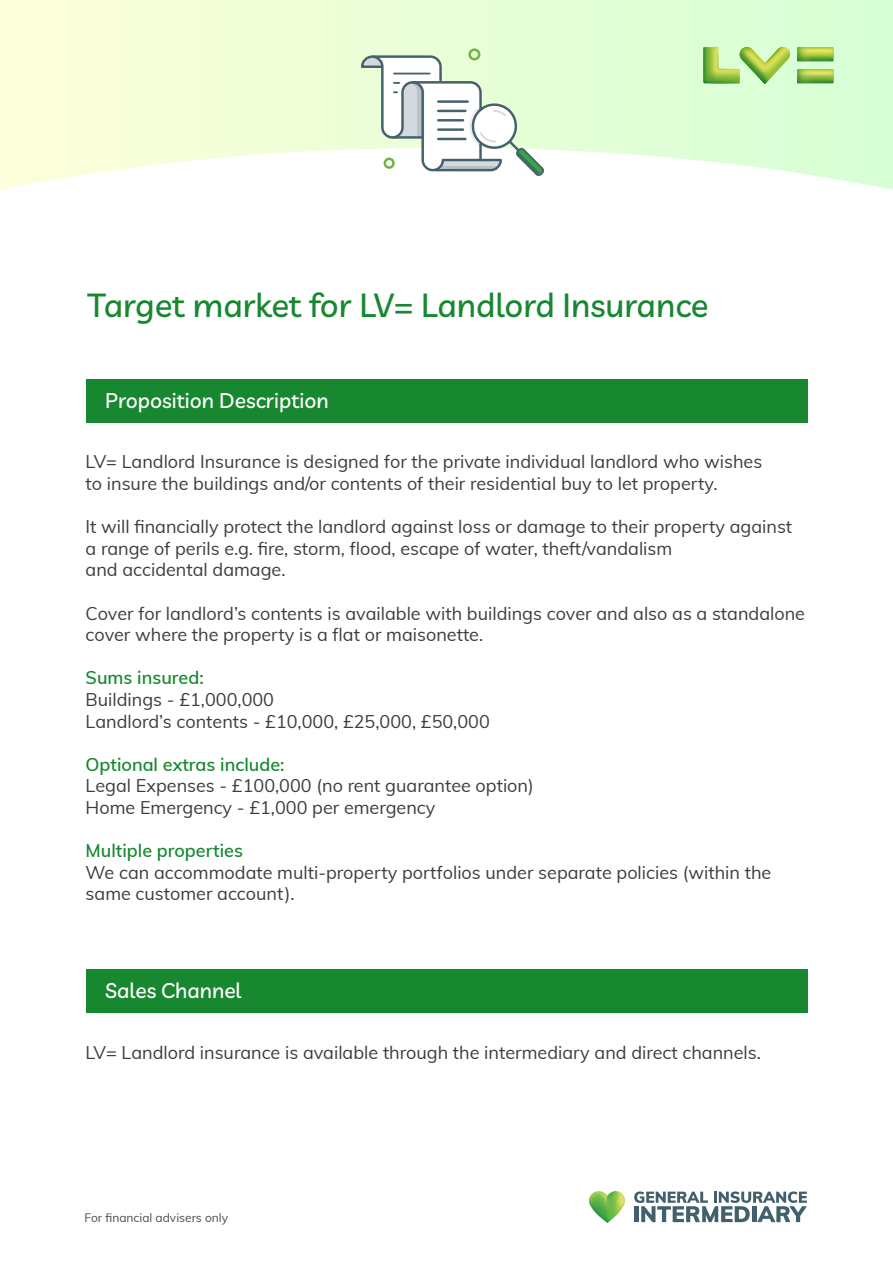
<style>
.page{position:relative;width:893px;height:1263px;background:#fff}
.page>*{position:absolute;margin:0;border:0;box-sizing:border-box;transform-origin:0 0}
.t1{font:500 33px "Livvic";color:#178830}
.t2{font:500 21px "Livvic";color:#fff}
.t3{font:18px/21.6px "Muli";color:#3d3d3d}
.t4{font:600 18px "Muli";color:#178830}
.t5{font:12px "Muli";color:#4b4c4d}
</style>
<div class="page">
<svg style="left:0;top:0;width:893px;height:190px;background:#ecfedd"></svg>
<svg style="left:703px;top:47px;width:130px;height:37px;background:#b0d77d"></svg>
<div style="left:86px;top:379px;width:721px;height:44px;background:#178830"></div>
<div style="left:86px;top:969px;width:721px;height:44px;background:#178830"></div>
<svg style="left:634px;top:1191px;width:173px;height:31px"></svg>
<img style="left:590px;top:1191px;width:35px;height:31px">
<svg style="left:360px;top:54px;width:186px;height:127px"></svg>
<hr style="left:441px;top:166px;width:55px;height:3px;background:#46616e">
<div style="left:384px;top:158px;width:11px;height:11px;border:2px solid #70b344;border-radius:50%"></div>
<div style="left:468px;top:48px;width:12px;height:12px;border:2px solid #70b344;border-radius:50%"></div>
<p class="t1" style="left:88px;top:281px;width:622px">Target market for LV= Landlord Insurance</p>
<p class="t2" style="left:105px;top:385px;width:225px">Proposition Description</p>
<p class="t3" style="left:86px;top:450px;width:678px">LV= Landlord Insurance is designed for the private individual landlord who wishes to insure the buildings and/or contents of their residential buy to let property.</p>
<p class="t3" style="left:86px;top:515px;width:708px">It will financially protect the landlord against loss or damage to their property against a range of perils e.g. fire, storm, flood, escape of water, theft/vandalism<br>and accidental damage.</p>
<p class="t3" style="left:86px;top:601px;width:721px">Cover for landlord’s contents is available with buildings cover and also as a standalone cover where the property is a flat or maisonette.</p>
<p class="t4" style="left:86px;top:665px;width:120px">Sums insured:</p>
<p class="t3" style="left:86px;top:688px;width:190px">Buildings - £1,000,000</p>
<p class="t3" style="left:86px;top:709px;width:406px">Landlord’s contents - £10,000, £25,000, £50,000</p>
<p class="t4" style="left:86px;top:751px;width:200px">Optional extras include:</p>
<p class="t3" style="left:86px;top:774px;width:450px">Legal Expenses - £100,000 (no rent guarantee option)</p>
<p class="t3" style="left:86px;top:796px;width:351px">Home Emergency - £1,000 per emergency</p>
<p class="t4" style="left:86px;top:838px;width:159px">Multiple properties</p>
<p class="t3" style="left:86px;top:861px;width:687px">We can accommodate multi-property portfolios under separate policies (within the same customer account).</p>
<p class="t2" style="left:105px;top:975px;width:138px">Sales Channel</p>
<p class="t3" style="left:85px;top:1041px;width:677px">LV= Landlord insurance is available through the intermediary and direct channels.</p>
<p class="t5" style="left:84px;top:1208px;width:145px">For financial advisers only</p>
</div>
